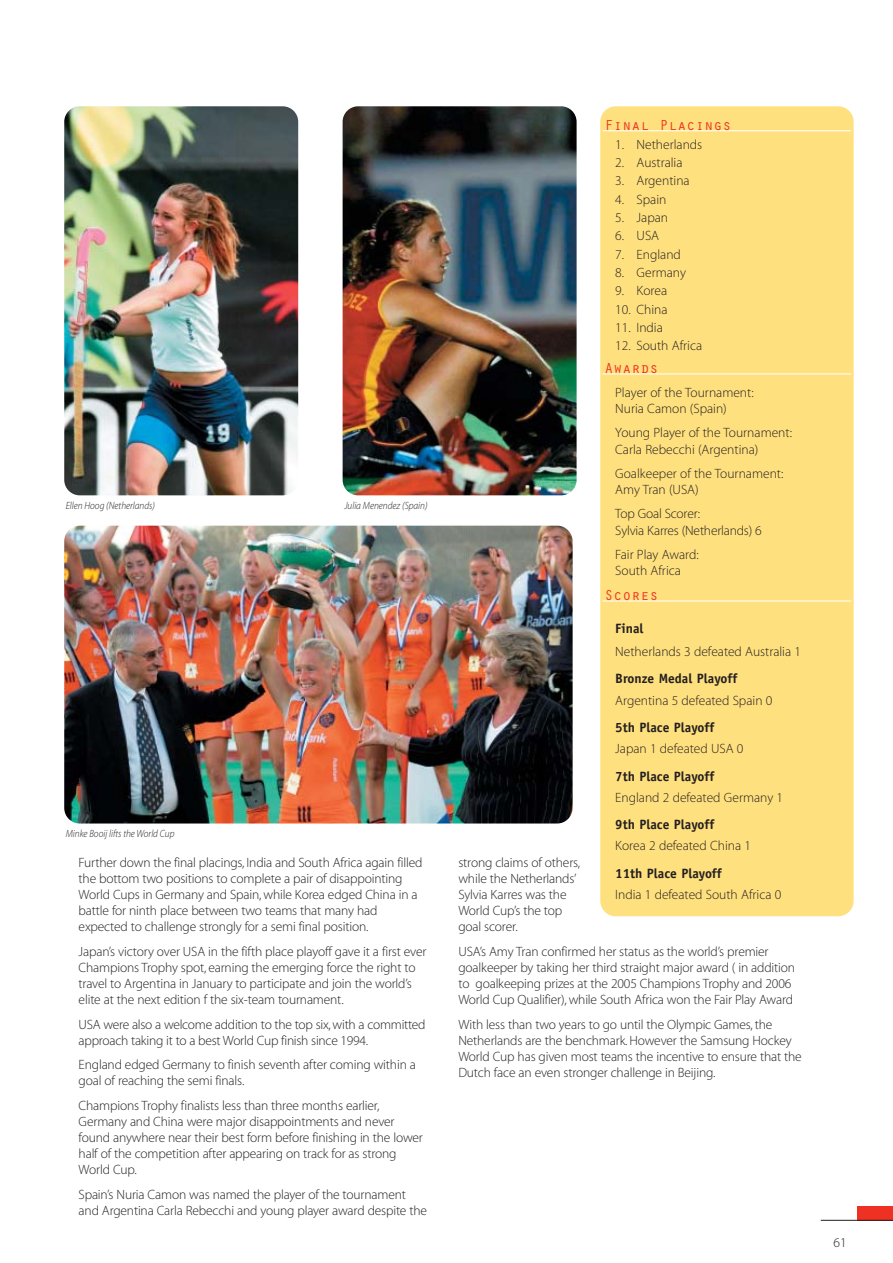
<style>
.page{position:relative;width:893px;height:1263px;background:#fff}
.page>*{position:absolute;margin:0;border:0;box-sizing:border-box;transform-origin:0 0}
.t1{font:15px "Orator";color:#ee3123}
.t2{font:13.5px/16.2px "Myriad MM 215 600";letter-spacing:-.01em;color:#231f1f}
.t3{font:700 13.5px "Officina Sans";color:#231f1f}
.t4{font:10.5px "Myriad MM It 215 600";color:#231f1f;scale:.9 1}
</style>
<div class="page">
<div style="left:857px;top:1206px;width:35px;height:14px;background:#ee3123"></div>
<hr style="left:820px;top:1220px;width:72px;height:1px;background:#231f1f">
<div style="left:600px;top:106px;width:253px;height:810px;background:#ffe07f;border-radius:16px"></div>
<hr style="left:602px;top:130px;width:249px;height:1px;background:#fff">
<hr style="left:602px;top:373px;width:249px;height:1px;background:#fff">
<hr style="left:602px;top:600px;width:249px;height:2px;background:#fff">
<img style="left:64px;top:106px;width:234px;height:389px;border-radius:16px">
<img style="left:342px;top:106px;width:234px;height:389px;border-radius:16px">
<img style="left:64px;top:526px;width:508px;height:298px;border-radius:16px">
<p class="t4" style="left:66px;top:502px;width:101px">Ellen Hoog (Netherlands)</p>
<p class="t4" style="left:66px;top:830px;width:122px">Minke Booij lifts the World Cup</p>
<p class="t4" style="left:344px;top:502px;width:94px">Julia Menendez (Spain)</p>
<p class="t2" style="left:79px;top:855px;width:345px">Further down the final placings, India and South Africa again filled the bottom two positions to complete a pair of disappointing World Cups in Germany and Spain, while Korea edged China in a battle for ninth place between two teams that many had expected to challenge strongly for a semi final position.</p>
<p class="t2" style="left:79px;top:944px;width:349px">Japan’s victory over USA in the fifth place playoff gave it a first ever Champions Trophy spot, earning the emerging force the right to travel to Argentina in January to participate and join the world’s elite at the next edition f the six-team tournament.</p>
<p class="t2" style="left:79px;top:1017px;width:348px">USA were also a welcome addition to the top six, with a committed approach taking it to a best World Cup finish since 1994.</p>
<p class="t2" style="left:79px;top:1058px;width:339px">England edged Germany to finish seventh after coming within a goal of reaching the semi finals.</p>
<p class="t2" style="left:79px;top:1098px;width:346px">Champions Trophy finalists less than three months earlier, Germany and China were major disappointments and never found anywhere near their best form before finishing in the lower half of the competition after appearing on track for as strong World Cup.</p>
<p class="t2" style="left:79px;top:1187px;width:350px">Spain’s Nuria Camon was named the player of the tournament and Argentina Carla Rebecchi and young player award despite the</p>
<p class="t1" style="left:604px;top:116px;width:128px">Final Placings</p>
<p class="t2" style="left:615px;top:137px;width:88px">1. Netherlands</p>
<p class="t2" style="left:615px;top:156px;width:69px">2. Australia</p>
<p class="t2" style="left:615px;top:174px;width:76px">3. Argentina</p>
<p class="t2" style="left:615px;top:192px;width:53px">4. Spain</p>
<p class="t2" style="left:615px;top:211px;width:54px">5. Japan</p>
<p class="t2" style="left:615px;top:229px;width:45px">6. USA</p>
<p class="t2" style="left:615px;top:247px;width:67px">7. England</p>
<p class="t2" style="left:615px;top:266px;width:72px">8. Germany</p>
<p class="t2" style="left:615px;top:284px;width:53px">9. Korea</p>
<p class="t2" style="left:615px;top:302px;width:54px">10. China</p>
<p class="t2" style="left:615px;top:321px;width:49px">11. India</p>
<p class="t2" style="left:615px;top:339px;width:88px">12. South Africa</p>
<p class="t1" style="left:604px;top:359px;width:55px">Awards</p>
<p class="t2" style="left:615px;top:386px;width:140px">Player of the Tournament:<br>Nuria Camon (Spain)</p>
<p class="t2" style="left:615px;top:426px;width:178px">Young Player of the Tournament:<br>Carla Rebecchi (Argentina)</p>
<p class="t2" style="left:615px;top:467px;width:170px">Goalkeeper of the Tournament:<br>Amy Tran (USA)</p>
<p class="t2" style="left:615px;top:507px;width:148px">Top Goal Scorer:<br>Sylvia Karres (Netherlands) 6</p>
<p class="t2" style="left:615px;top:548px;width:85px">Fair Play Award:<br>South Africa</p>
<p class="t1" style="left:604px;top:587px;width:55px">Scores</p>
<p class="t3" style="left:615px;top:624px;width:30px">Final</p>
<p class="t2" style="left:615px;top:645px;width:187px">Netherlands 3 defeated Australia 1</p>
<p class="t3" style="left:615px;top:674px;width:124px">Bronze Medal Playoff</p>
<p class="t2" style="left:615px;top:693px;width:159px">Argentina 5 defeated Spain 0</p>
<p class="t3" style="left:615px;top:722px;width:101px">5th Place Playoff</p>
<p class="t2" style="left:615px;top:742px;width:130px">Japan 1 defeated USA 0</p>
<p class="t3" style="left:615px;top:771px;width:101px">7th Place Playoff</p>
<p class="t2" style="left:615px;top:791px;width:169px">England 2 defeated Germany 1</p>
<p class="t3" style="left:615px;top:820px;width:101px">9th Place Playoff</p>
<p class="t2" style="left:615px;top:839px;width:137px">Korea 2 defeated China 1</p>
<p class="t3" style="left:615px;top:868px;width:108px">11th Place Playoff</p>
<p class="t2" style="left:615px;top:888px;width:168px">India 1 defeated South Africa 0</p>
<p class="t2" style="left:458px;top:855px;width:123px">strong claims of others, while the Netherlands’<br>Sylvia Karres was the<br>World Cup’s the top goal scorer.</p>
<p class="t2" style="left:458px;top:944px;width:338px">USA’s Amy Tran confirmed her status as the world’s premier goalkeeper by taking her third straight major award ( in addition to goalkeeping prizes at the 2005 Champions Trophy and 2006<br>World Cup Qualifier), while South Africa won the Fair Play Award</p>
<p class="t2" style="left:458px;top:1017px;width:345px">With less than two years to go until the Olympic Games, the Netherlands are the benchmark. However the Samsung Hockey World Cup has given most teams the incentive to ensure that the Dutch face an even stronger challenge in Beijing.</p>
<p class="t2" style="left:833px;top:1236px;width:15px">61</p>
</div>
